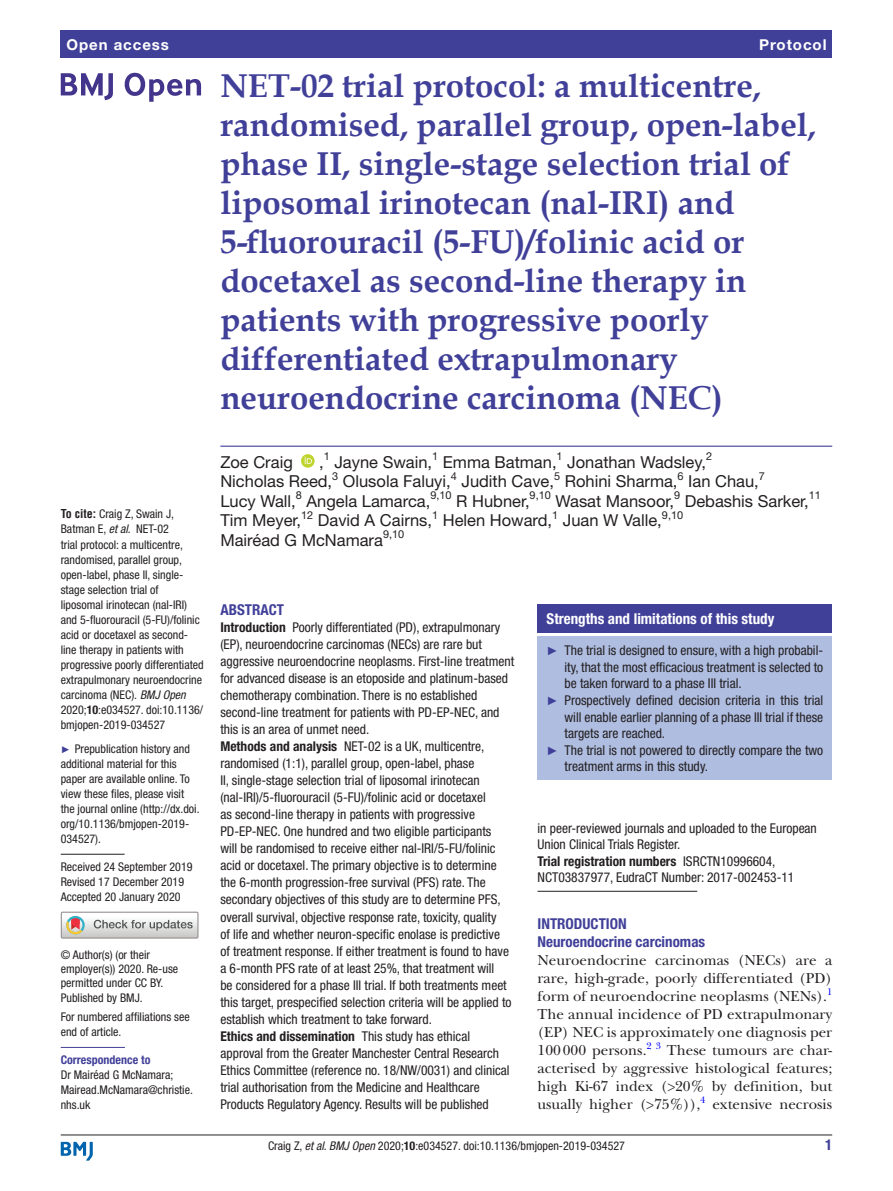
<style>
.page{position:relative;width:893px;height:1191px;background:#fff}
.page>*{position:absolute;margin:0;border:0;box-sizing:border-box;transform-origin:0 0}
.t1{font:700 33px/39px "Book Antiqua";color:#414099}
.t2{font:16.5px "Helvetica Neue LT Std";color:#231f20}
.t3{font:15px/18px "New Baskerville";color:#231f20;text-align:justify}
.t4{font:700 condensed 15px/18px "Helvetica Neue LT Std";color:#414099}
.t5{font:700 condensed 15px "Helvetica Neue LT Std";color:#fff}
.t6{font:700 15px "Helvetica Neue LT Std";letter-spacing:.065em;color:#fff}
.t7{font:condensed 13.5px/17.1px "Helvetica Neue LT Std";color:#231f20}
.t8{font:condensed 12px/15px "Helvetica Neue LT Std";color:#231f20}
.t9{font:700 condensed 12px "Helvetica Neue LT Std";color:#414099}
.t10{font:10.95px "Helvetica Neue LT Std";color:#231f20}
.t11{font:9.9px "New Baskerville";color:#00f}
.s1{font-family:"Helvetica LT Std";font-weight:700}
.s2{font-style:italic}
.s3{font-weight:700}
.s4{font-family:"Arial";font-stretch:normal;font-size:9.75px;color:#414099}
.s5{font-family:"Arial";font-stretch:normal;font-size:12px;color:#414099}
</style>
<div class="page">
<hr style="left:61px;top:1134px;width:771px;height:1px;background:#231f20">
<svg style="left:61px;top:1141px;width:32px;height:19px"></svg>
<div style="left:61px;top:31px;width:771px;height:27px;background:#414099"></div>
<hr style="left:220px;top:445px;width:612px;height:2px;background:#414099">
<svg style="left:301px;top:454px;width:14px;height:14px"></svg>
<hr style="left:61px;top:854px;width:64px;height:1px;background:#231f20">
<hr style="left:61px;top:1047px;width:64px;height:1px;background:#414099">
<svg style="left:61px;top:73px;width:52px;height:27px"></svg>
<svg style="left:125px;top:73px;width:76px;height:29px"></svg>
<div style="left:61px;top:911px;width:138px;height:27px;border:1px solid #969090"></div>
<svg style="left:61px;top:912px;width:137px;height:26px"></svg>
<hr style="left:538px;top:891px;width:159px;height:1px;background:#231f20">
<div style="left:538px;top:604px;width:294px;height:29px;background:#414099"></div>
<div style="left:538px;top:637px;width:294px;height:143px;background:#afbde1"></div>
<p class="t6" style="left:66px;top:35px;width:104px">Open access</p>
<p class="t8" style="left:61px;top:506px;width:145px"><span class="s1">To cite:</span> Craig Z, Swain J,<br>Batman E, <span class="s2">et al</span>. NET-02<br>trial protocol: a multicentre, randomised, parallel group, open-label, phase II, single&shy;stage selection trial of liposomal irinotecan (nal-IRI) and 5-fluorouracil (5-FU)/folinic acid or docetaxel as second&shy;line therapy in patients with progressive poorly differentiated extrapulmonary neuroendocrine carcinoma (NEC). <span class="s2">BMJ Open<br></span>2020;<span class="s3">10</span>:e034527. doi:10.1136/ bmjopen-2019-034527</p>
<p class="t8" style="left:61px;top:740px;width:140px"><span class="s4">►</span> Prepublication history and additional material for this paper are available online. To view these files, please visit the journal online (http://dx.doi. org/10.1136/bmjopen-2019-<br>034527).</p>
<p class="t8" style="left:61px;top:859px;width:133px">Received 24 September 2019<br>Revised 17 December 2019<br>Accepted 20 January 2020</p>
<p class="t8" style="left:61px;top:947px;width:119px;line-height:14.4px">© Author(s) (or their employer(s)) 2020. Re-use permitted under CC BY.<br>Published by BMJ.</p>
<p class="t8" style="left:61px;top:1009px;width:130px">For numbered affiliations see end of article.</p>
<p class="t9" style="left:61px;top:1052px;width:91px">Correspondence to</p>
<p class="t8" style="left:61px;top:1067px;width:134px">Dr Mairéad G McNamara;<br>Mairead.McNamara@christie. nhs.uk</p>
<p class="t6" style="left:759px;top:35px;width:69px">Protocol</p>
<p class="t1" style="left:220px;top:66px;width:597px">NET-02 trial protocol: a multicentre, randomised, parallel group, open-label, phase II, single-stage selection trial of liposomal irinotecan (nal-IRI) and 5--fluorouracil (5--FU)/folinic acid or docetaxel as second-line therapy in patients with progressive poorly differentiated extrapulmonary neuroendocrine carcinoma (NEC)</p>
<p class="t2" style="left:220px;top:452px;width:74px">Zoe Craig</p>
<p class="t2" style="left:319px;top:452px;width:6px">,</p>
<p class="t10" style="left:324px;top:450px;width:8px">1</p>
<p class="t2" style="left:334px;top:452px;width:99px">Jayne Swain,</p>
<p class="t10" style="left:432px;top:450px;width:8px">1</p>
<p class="t2" style="left:443px;top:452px;width:115px">Emma Batman,</p>
<p class="t10" style="left:557px;top:450px;width:8px">1</p>
<p class="t2" style="left:567px;top:452px;width:140px">Jonathan Wadsley,</p>
<p class="t10" style="left:706px;top:450px;width:8px">2</p>
<p class="t2" style="left:220px;top:471px;width:113px">Nicholas Reed,</p>
<p class="t10" style="left:332px;top:469px;width:8px">3</p>
<p class="t2" style="left:343px;top:471px;width:109px">Olusola Faluyi,</p>
<p class="t10" style="left:451px;top:469px;width:8px">4</p>
<p class="t2" style="left:461px;top:471px;width:94px">Judith Cave,</p>
<p class="t10" style="left:554px;top:469px;width:8px">5</p>
<p class="t2" style="left:565px;top:471px;width:114px">Rohini Sharma,</p>
<p class="t10" style="left:677px;top:469px;width:8px">6</p>
<p class="t2" style="left:688px;top:471px;width:72px">Ian Chau,</p>
<p class="t10" style="left:759px;top:469px;width:8px">7</p>
<p class="t2" style="left:220px;top:491px;width:77px">Lucy Wall,</p>
<p class="t10" style="left:296px;top:489px;width:8px">8</p>
<p class="t2" style="left:307px;top:491px;width:125px">Angela Lamarca,</p>
<p class="t10" style="left:430px;top:489px;width:23px">9,10</p>
<p class="t2" style="left:456px;top:491px;width:75px">R Hubner,</p>
<p class="t10" style="left:530px;top:489px;width:23px">9,10</p>
<p class="t2" style="left:555px;top:491px;width:120px">Wasat Mansoor,</p>
<p class="t10" style="left:674px;top:489px;width:8px">9</p>
<p class="t2" style="left:685px;top:491px;width:126px">Debashis Sarker,</p>
<p class="t10" style="left:809px;top:489px;width:14px">11</p>
<p class="t2" style="left:220px;top:510px;width:82px">Tim Meyer,</p>
<p class="t10" style="left:301px;top:508px;width:14px">12</p>
<p class="t2" style="left:318px;top:510px;width:116px">David A Cairns,</p>
<p class="t10" style="left:432px;top:508px;width:8px">1</p>
<p class="t2" style="left:443px;top:510px;width:111px">Helen Howard,</p>
<p class="t10" style="left:552px;top:508px;width:8px">1</p>
<p class="t2" style="left:563px;top:510px;width:101px">Juan W Valle,</p>
<p class="t10" style="left:662px;top:508px;width:23px">9,10</p>
<p class="t2" style="left:220px;top:530px;width:164px">Mairéad G McNamara</p>
<p class="t10" style="left:383px;top:528px;width:23px">9,10</p>
<p class="t4" style="left:220px;top:600px;width:65px">Abstract</p>
<p class="t7" style="left:220px;top:618px;width:295px"><span class="s3">Introduction</span> Poorly differentiated (PD), extrapulmonary (EP), neuroendocrine carcinomas (NECs) are rare but aggressive neuroendocrine neoplasms. First-line treatment for advanced disease is an etoposide and platinum-based chemotherapy combination. There is no established second-line treatment for patients with PD-EP-NEC, and this is an area of unmet need.<br><span class="s3">Methods and analysis</span> NET-02 is a UK, multicentre, randomised (1:1), parallel group, open-label, phase<br>II, single-stage selection trial of liposomal irinotecan (nal-IRI)/5-fluorouracil (5-FU)/folinic acid or docetaxel<br>as second-line therapy in patients with progressive PD-EP-NEC. One hundred and two eligible participants<br>will be randomised to receive either nal-IRI/5-FU/folinic acid or docetaxel. The primary objective is to determine the 6-month progression-free survival (PFS) rate. The secondary objectives of this study are to determine PFS, overall survival, objective response rate, toxicity, quality<br>of life and whether neuron-specific enolase is predictive<br>of treatment response. If either treatment is found to have a 6-month PFS rate of at least 25%, that treatment will<br>be considered for a phase III trial. If both treatments meet this target, prespecified selection criteria will be applied to establish which treatment to take forward.<br><span class="s3">Ethics and dissemination</span> This study has ethical approval from the Greater Manchester Central Research Ethics Committee (reference no. 18/NW/0031) and clinical trial authorisation from the Medicine and Healthcare Products Regulatory Agency. Results will be published</p>
<p class="t5" style="left:547px;top:609px;width:229px">Strengths and limitations of this study</p>
<p class="t7" style="left:547px;top:642px;width:278px"><span class="s5">►</span> The trial is designed to ensure, with a high probabil-</p>
<p class="t7" style="left:565px;top:658px;width:260px">ity, that the most efficacious treatment is selected to</p>
<p class="t7" style="left:565px;top:675px;width:179px">be taken forward to a phase III trial.</p>
<p class="t7" style="left:547px;top:691px;width:278px"><span class="s5">►</span> Prospectively defined decision criteria in this trial</p>
<p class="t7" style="left:565px;top:708px;width:260px">will enable earlier planning of a phase III trial if these</p>
<p class="t7" style="left:565px;top:724px;width:102px">targets are reached.</p>
<p class="t7" style="left:547px;top:741px;width:278px"><span class="s5">►</span> The trial is not powered to directly compare the two</p>
<p class="t7" style="left:565px;top:757px;width:145px">treatment arms in this study.</p>
<p class="t7" style="left:538px;top:819px;width:281px;line-height:16.5px">in peer-reviewed journals and uploaded to the European Union Clinical Trials Register.<br><span class="s3">Trial registration numbers</span> ISRCTN10996604, NCT03837977, EudraCT Number: 2017-002453-11</p>
<p class="t4" style="left:538px;top:914px;width:169px">Introduction<br>Neuroendocrine carcinomas</p>
<p class="t3" style="left:538px;top:951px;width:296px">Neuroendocrine carcinomas (NECs) are a rare, high-grade, poorly differentiated (PD) form of neuroendocrine neoplasms (NENs).</p>
<p class="t11" style="left:827px;top:985px;width:7px">1</p>
<p class="t3" style="left:538px;top:1005px;width:296px">The annual incidence of PD extrapulmonary (EP) NEC is approximately one diagnosis per 100000 persons.</p>
<p class="t11" style="left:647px;top:1039px;width:16px">2 3</p>
<p class="t3" style="left:538px;top:1041px;width:296px;text-indent:129px">These tumours are char&shy;acterised by aggressive histological features; high Ki-67 index (&gt;20% by definition, but usually higher (&gt;75%)),</p>
<p class="t11" style="left:700px;top:1093px;width:7px">4</p>
<p class="t3" style="left:712px;top:1095px;width:121px">extensive necrosis</p>
<p class="t8" style="left:268px;top:1137px;width:358px">Craig Z, <span class="s2">et al</span>. <span class="s2">BMJ Open</span> 2020;<span class="s3">10</span>:e034527. doi:10.1136/bmjopen-2019-034527</p>
<p class="t4" style="left:825px;top:1135px;width:9px">1</p>
</div>
